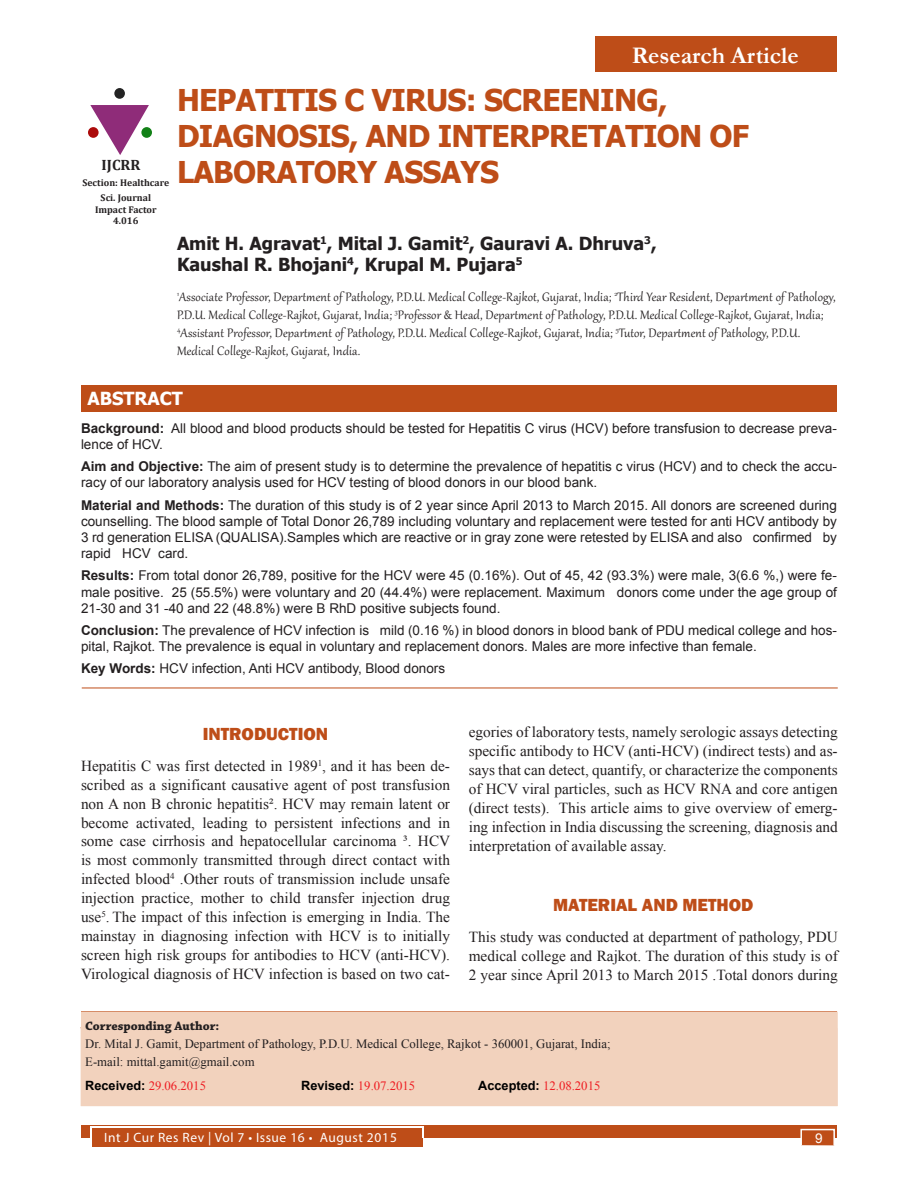
<style>
.page{position:relative;width:918px;height:1188px;background:#fff}
.page>*{position:absolute;margin:0;border:0;box-sizing:border-box;transform-origin:0 0}
.Article_title{font:700 30px/36px "Tahoma";letter-spacing:-.025em;color:#be4d18}
.t1{font:700 24px "Garamond";color:#fff}
.Author_name{font:700 18px/21.6px "Tahoma";color:#231f20}
.Head_1{font:800 18px "Franklin Gothic";color:#be4d18}
.t2{font:700 18px "Tahoma";color:#fff}
.Text{font:15.3px/18.9px "Times New Roman";color:#231f20;text-align:justify}
.Author_affiliation{font:15px/18px "Gabriola";letter-spacing:.01em;color:#231f20}
.t3{font:700 15px "Cambria";color:#231f20}
.Abstract_text{font:13.5px/16.2px "Arial";color:#231f20}
.t4{font:13.5px "Myriad Pro";letter-spacing:.04em;color:#fff}
.t5{font:13.5px "Arial";color:#fff}
.Corresponding_text{font:12.75px "Times New Roman";color:#231f20}
.Corresponding_text-2{font:12.75px "Times New Roman";color:#ee1d23}
.Corresponding_head{font:700 12.75px "Chaparral Pro";color:#231f20}
.t6{font:700 9.75px/11.7px "Cambria";color:#231f20;text-align:center}
.s1{font-weight:700}
.s2{font-family:"Arial";font-weight:700;color:#000}
</style>
<div class="page">
<div style="left:596px;top:36px;width:241px;height:35px;background:#be4d18"></div>
<div style="left:81px;top:1125px;width:756px;height:13px;background:#be4d18"></div>
<div style="left:92px;top:1128px;width:330px;height:19px;background:#be4d18"></div>
<hr style="left:90px;top:1127px;width:333px;height:1px;background:#fff">
<svg style="left:90px;top:1128px;width:2px;height:10px"></svg>
<svg style="left:422px;top:1127px;width:2px;height:11px"></svg>
<div style="left:800px;top:1129px;width:35px;height:17px;background:#be4d18;border:2px solid #fff"></div>
<hr style="left:82px;top:688px;width:756px;height:1px;background:#be4d18">
<div style="left:81px;top:385px;width:756px;height:27px;background:#be4d18"></div>
<hr style="left:81px;top:1011px;width:756px;height:1px;background:#be4d18">
<div style="left:81px;top:1012px;width:757px;height:94px;background:#f2d2bd"></div>
<svg style="left:90px;top:105px;width:59px;height:50px"></svg>
<div style="left:141px;top:127px;width:11px;height:11px;background:#128117;border-radius:50%"></div>
<div style="left:114px;top:88px;width:11px;height:11px;background:#232323;border-radius:50%"></div>
<div style="left:88px;top:127px;width:11px;height:11px;background:#ac0b0b;border-radius:50%"></div>
<h2 class="t1" style="left:632px;top:39px;width:169px">Research Article</h2>
<p class="t3" style="left:102px;top:154px;width:40px">IJCRR</p>
<p class="t6" style="left:82px;top:176px;width:88px">Section: Healthcare</p>
<p class="t6" style="left:95px;top:191px;width:63px">Sci. Journal<br>Impact Factor<br>4.016</p>
<p class="Article_title" style="left:177px;top:83px;width:574px">HEPATITIS C VIRUS: SCREENING,<br>DIAGNOSIS, AND INTERPRETATION OF<br>LABORATORY ASSAYS</p>
<p class="Author_name" style="left:177px;top:233px;width:481px">Amit H. Agravat<sup>1</sup>, Mital J. Gamit<sup>2</sup>, Gauravi A. Dhruva<sup>3</sup>,<br>Kaushal R. Bhojani<sup>4</sup>, Krupal M. Pujara<sup>5</sup></p>
<p class="Author_affiliation" style="left:177px;top:287px;width:660px"><sup>1</sup>Associate Professor, Department of Pathology, P.D.U. Medical College-Rajkot, Gujarat, India; <sup>2</sup>Third Year Resident, Department of Pathology, P.D.U. Medical College-Rajkot, Gujarat, India; <sup>3</sup>Professor &amp; Head, Department of Pathology, P.D.U. Medical College-Rajkot, Gujarat, India; <sup>4</sup>Assistant Professor, Department of Pathology, P.D.U. Medical College-Rajkot, Gujarat, India; <sup>5</sup>Tutor, Department of Pathology, P.D.U.<br>Medical College-Rajkot, Gujarat, India.</p>
<p class="t2" style="left:87px;top:386px;width:97px">ABSTRACT</p>
<p class="Abstract_text" style="left:81px;top:420px;width:757px"><span class="s1">Background:</span> All blood and blood products should be tested for Hepatitis C virus (HCV) before transfusion to decrease preva&shy;lence of HCV.</p>
<p class="Abstract_text" style="left:81px;top:459px;width:757px"><span class="s1">Aim and Objective:</span> The aim of present study is to determine the prevalence of hepatitis c virus (HCV) and to check the accu&shy;racy of our laboratory analysis used for HCV testing of blood donors in our blood bank.</p>
<p class="Abstract_text" style="left:81px;top:497px;width:757px;text-align:justify"><span class="s1">Material and Methods:</span> The duration of this study is of 2 year since April 2013 to March 2015. All donors are screened during counselling. The blood sample of Total Donor 26,789 including voluntary and replacement were tested for anti HCV antibody by 3 rd generation ELISA (QUALISA).Samples which are reactive or in gray zone were retested by ELISA and also confirmed by rapid HCV card.</p>
<p class="Abstract_text" style="left:81px;top:568px;width:757px;text-align:justify"><span class="s1">Results:</span> From total donor 26,789, positive for the HCV were 45 (0.16%). Out of 45, 42 (93.3%) were male, 3(6.6 %,) were fe&shy;male positive. 25 (55.5%) were voluntary and 20 (44.4%) were replacement. Maximum donors come under the age group of 21-30 and 31 -40 and 22 (48.8%) were B RhD positive subjects found.</p>
<p class="Abstract_text" style="left:81px;top:622px;width:757px"><span class="s1">Conclusion:</span> The prevalence of HCV infection is mild (0.16 %) in blood donors in blood bank of PDU medical college and hos&shy;pital, Rajkot. The prevalence is equal in voluntary and replacement donors. Males are more infective than female.</p>
<p class="Abstract_text" style="left:81px;top:661px;width:366px"><span class="s1">Key Words:</span> HCV infection, Anti HCV antibody, Blood donors</p>
<p class="Head_1" style="left:203px;top:722px;width:127px">INTRODUCTION</p>
<p class="Text" style="left:81px;top:756px;width:371px">Hepatitis C was first detected in 1989<sup>1</sup>, and it has been de&shy;scribed as a significant causative agent of post transfusion non A non B chronic hepatitis². HCV may remain latent or become activated, leading to persistent infections and in some case cirrhosis and hepatocellular carcinoma ³. HCV is most commonly transmitted through direct contact with infected blood<sup>4</sup> .Other routs of transmission include unsafe injection practice, mother to child transfer injection drug use<sup>5</sup>. The impact of this infection is emerging in India. The mainstay in diagnosing infection with HCV is to initially screen high risk groups for antibodies to HCV (anti-HCV).<br>Virological diagnosis of HCV infection is based on two cat-</p>
<p class="Text" style="left:469px;top:723px;width:371px">egories of laboratory tests, namely serologic assays detecting specific antibody to HCV (anti-HCV) (indirect tests) and as&shy;says that can detect, quantify, or characterize the components of HCV viral particles, such as HCV RNA and core antigen (direct tests). This article aims to give overview of emerg&shy;ing infection in India discussing the screening, diagnosis and interpretation of available assay.</p>
<p class="Head_1" style="left:553px;top:894px;width:202px">MATERIAL AND METHOD</p>
<p class="Text" style="left:469px;top:927px;width:371px">This study was conducted at department of pathology, PDU medical college and Rajkot. The duration of this study is of 2 year since April 2013 to March 2015 .Total donors during</p>
<p class="Corresponding_head" style="left:85px;top:1018px;width:136px">Corresponding Author:</p>
<p class="Corresponding_text" style="left:85px;top:1035px;width:527px">Dr. Mital J. Gamit, Department of Pathology, P.D.U. Medical College, Rajkot - 360001, Gujarat, India;</p>
<p class="Corresponding_text" style="left:85px;top:1053px;width:171px">E-mail: mittal.gamit@gmail.com</p>
<p class="Corresponding_text-2" style="left:85px;top:1078px;width:122px"><span class="s2">Received:</span> 29.06.2015</p>
<p class="Corresponding_text-2" style="left:301px;top:1078px;width:116px"><span class="s2">Revised:</span> 19.07.2015</p>
<p class="Corresponding_text-2" style="left:478px;top:1078px;width:124px"><span class="s2">Accepted:</span> 12.08.2015</p>
<p class="t4" style="left:104px;top:1129px;width:294px">Int J Cur Res Rev | Vol 7 • Issue 16 • August 2015</p>
<p class="t5" style="left:815px;top:1130px;width:9px">9</p>
</div>
